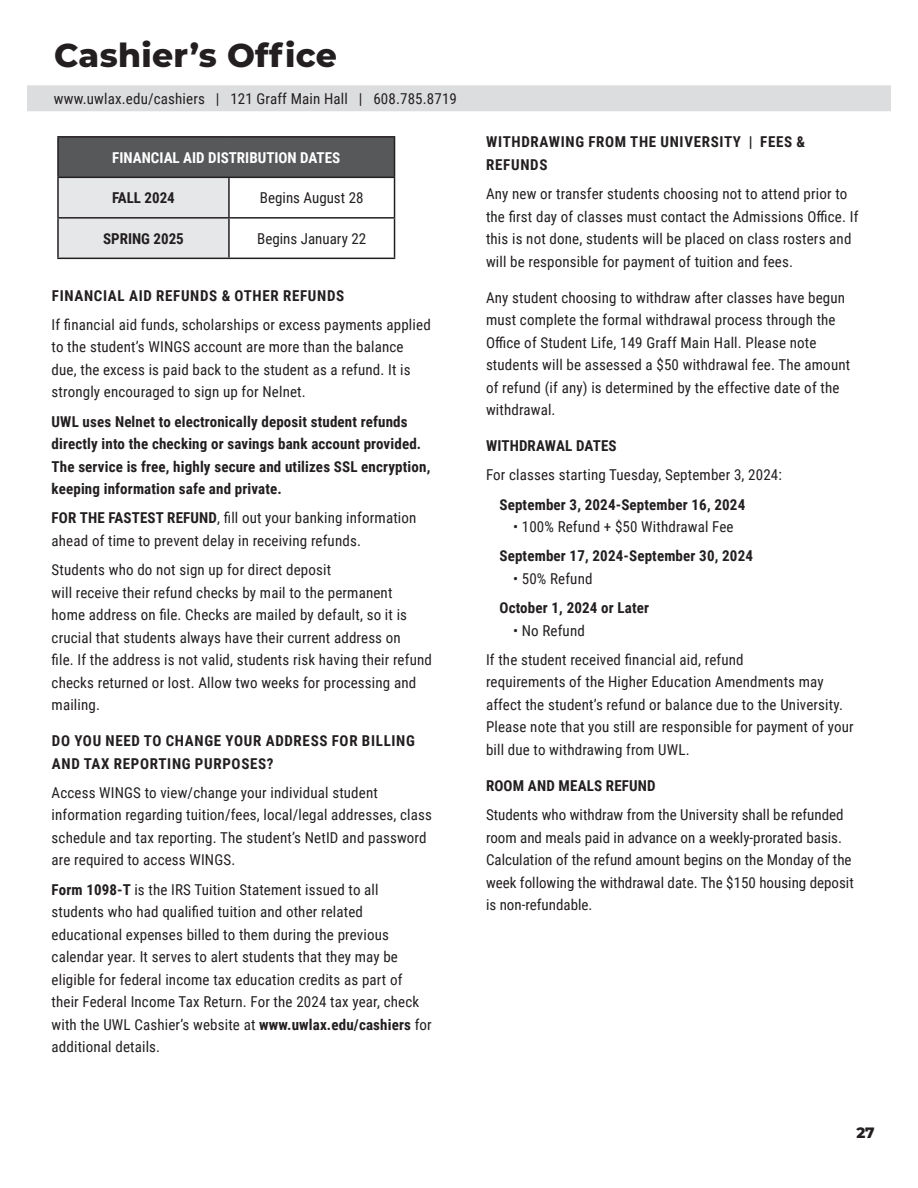
<style>
.page{position:relative;width:918px;height:1188px;background:#fff}
.page>*{position:absolute;margin:0;border:0;box-sizing:border-box;transform-origin:0 0}
.t1{font:800 33px "Montserrat";letter-spacing:.01em;color:#231f20}
.t2{font:15px/22.5px "Roboto Condensed";letter-spacing:.01em;color:#231f20}
.t3{font:700 15px/22.5px "Roboto Condensed";letter-spacing:.01em;color:#231f20}
.t4{font:700 15px/22.5px "Roboto Condensed";letter-spacing:.045em;color:#231f20}
.t5{font:700 15px "Roboto Condensed";color:#fff}
.t6{font:800 15px "Montserrat";color:#231f20}
.s1{font-weight:700}
</style>
<div class="page">
<div style="left:27px;top:85px;width:864px;height:26px;background:#dcdddf"></div>
<div style="left:58px;top:137px;width:337px;height:40px;background:#57585a"></div>
<div style="left:59px;top:178px;width:169px;height:80px;background:#e6e7e9"></div>
<hr style="left:57px;top:136px;width:172px;height:2px;background:#231f20">
<hr style="left:57px;top:138px;width:2px;height:39px;background:#231f20">
<hr style="left:229px;top:136px;width:166px;height:2px;background:#231f20">
<hr style="left:394px;top:138px;width:1px;height:39px;background:#231f20">
<hr style="left:57px;top:177px;width:172px;height:1px;background:#231f20">
<hr style="left:57px;top:178px;width:2px;height:39px;background:#231f20">
<hr style="left:229px;top:177px;width:166px;height:1px;background:#231f20">
<hr style="left:228px;top:178px;width:2px;height:39px;background:#231f20">
<hr style="left:394px;top:178px;width:1px;height:39px;background:#231f20">
<hr style="left:57px;top:217px;width:172px;height:2px;background:#231f20">
<hr style="left:57px;top:219px;width:2px;height:39px;background:#231f20">
<hr style="left:229px;top:217px;width:166px;height:2px;background:#231f20">
<hr style="left:228px;top:219px;width:2px;height:39px;background:#231f20">
<hr style="left:394px;top:219px;width:1px;height:39px;background:#231f20">
<hr style="left:57px;top:258px;width:172px;height:1px;background:#231f20">
<hr style="left:229px;top:258px;width:166px;height:1px;background:#231f20">
<p class="t1" style="left:54px;top:31px;width:284px">Cashier’s Office</p>
<p class="t2" style="left:54px;top:87px;width:405px">www.uwlax.edu/cashiers | 121 Graff Main Hall | 608.785.8719</p>
<p class="t5" style="left:112px;top:147px;width:229px">FINANCIAL AID DISTRIBUTION DATES</p>
<p class="t3" style="left:112px;top:186px;width:64px">FALL 2024</p>
<p class="t2" style="left:260px;top:186px;width:105px">Begins August 28</p>
<p class="t3" style="left:103px;top:227px;width:82px">SPRING 2025</p>
<p class="t2" style="left:257px;top:227px;width:110px">Begins January 22</p>
<p class="t4" style="left:52px;top:284px;width:294px">FINANCIAL AID REFUNDS &amp; OTHER REFUNDS</p>
<p class="t2" style="left:52px;top:313px;width:381px">If financial aid funds, scholarships or excess payments applied to the student’s WINGS account are more than the balance due, the excess is paid back to the student as a refund. It is strongly encouraged to sign up for Nelnet.</p>
<p class="t3" style="left:52px;top:410px;width:380px">UWL uses Nelnet to electronically deposit student refunds directly into the checking or savings bank account provided.<br>The service is free, highly secure and utilizes SSL encryption, keeping information safe and private.</p>
<p class="t2" style="left:52px;top:506px;width:366px"><span class="s1">FOR THE FASTEST REFUND</span>, fill out your banking information ahead of time to prevent delay in receiving refunds.</p>
<p class="t2" style="left:52px;top:558px;width:382px">Students who do not sign up for direct deposit<br>will receive their refund checks by mail to the permanent<br>home address on file. Checks are mailed by default, so it is crucial that students always have their current address on<br>file. If the address is not valid, students risk having their refund checks returned or lost. Allow two weeks for processing and mailing.</p>
<p class="t4" style="left:52px;top:729px;width:365px">DO YOU NEED TO CHANGE YOUR ADDRESS FOR BILLING<br>AND TAX REPORTING PURPOSES?</p>
<p class="t2" style="left:52px;top:781px;width:382px">Access WINGS to view/change your individual student information regarding tuition/fees, local/legal addresses, class schedule and tax reporting. The student’s NetID and password are required to access WINGS.</p>
<p class="t2" style="left:52px;top:878px;width:382px"><span class="s1">Form 1098-T</span> is the IRS Tuition Statement issued to all students who had qualified tuition and other related educational expenses billed to them during the previous calendar year. It serves to alert students that they may be eligible for federal income tax education credits as part of their Federal Income Tax Return. For the 2024 tax year, check with the UWL Cashier’s website at <span class="s1">www.uwlax.edu/cashiers</span> for additional details.</p>
<p class="t4" style="left:486px;top:130px;width:320px">WITHDRAWING FROM THE UNIVERSITY | FEES &amp;<br>REFUNDS</p>
<p class="t2" style="left:486px;top:182px;width:374px">Any new or transfer students choosing not to attend prior to the first day of classes must contact the Admissions Office. If this is not done, students will be placed on class rosters and will be responsible for payment of tuition and fees.</p>
<p class="t2" style="left:486px;top:285px;width:366px">Any student choosing to withdraw after classes have begun must complete the formal withdrawal process through the Office of Student Life, 149 Graff Main Hall. Please note students will be assessed a $50 withdrawal fee. The amount of refund (if any) is determined by the effective date of the withdrawal.</p>
<p class="t3" style="left:486px;top:434px;width:132px">WITHDRAWAL DATES</p>
<p class="t2" style="left:486px;top:463px;width:297px">For classes starting Tuesday, September 3, 2024:</p>
<p class="t3" style="left:500px;top:492px;width:247px">September 3, 2024-September 16, 2024</p>
<p class="t2" style="left:513px;top:515px;width:222px">• 100% Refund + $50 Withdrawal Fee</p>
<p class="t3" style="left:500px;top:544px;width:255px">September 17, 2024-September 30, 2024</p>
<p class="t2" style="left:513px;top:567px;width:81px">• 50% Refund</p>
<p class="t3" style="left:500px;top:596px;width:151px">October 1, 2024 or Later</p>
<p class="t2" style="left:513px;top:618px;width:73px">• No Refund</p>
<p class="t2" style="left:486px;top:648px;width:369px">If the student received financial aid, refund<br>requirements of the Higher Education Amendments may affect the student’s refund or balance due to the University.<br>Please note that you still are responsible for payment of your bill due to withdrawing from UWL.</p>
<p class="t3" style="left:486px;top:774px;width:171px">ROOM AND MEALS REFUND</p>
<p class="t2" style="left:486px;top:803px;width:369px">Students who withdraw from the University shall be refunded room and meals paid in advance on a weekly-prorated basis.<br>Calculation of the refund amount begins on the Monday of the week following the withdrawal date. The $150 housing deposit is non-refundable.</p>
<p class="t6" style="left:856px;top:1121px;width:20px">27</p>
</div>
